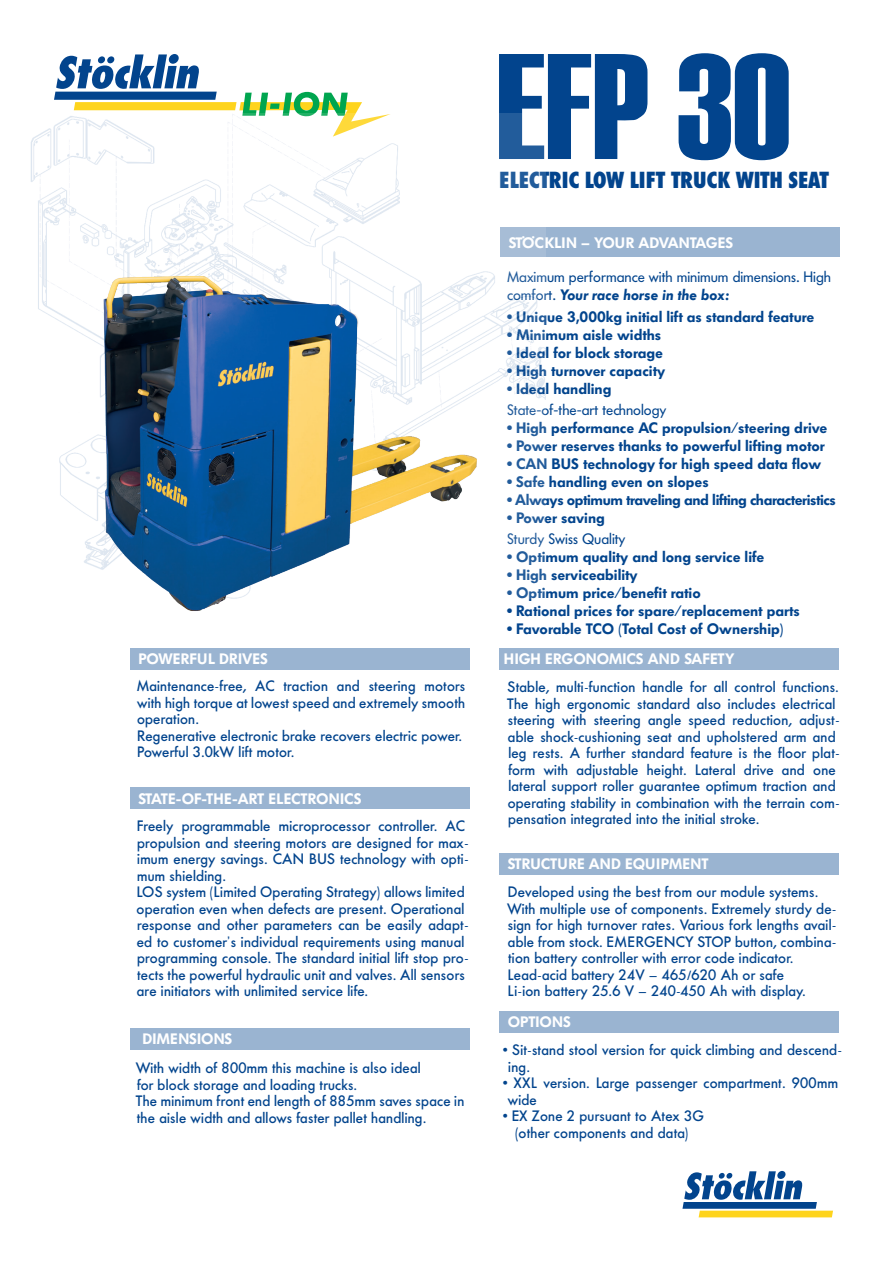
<style>
.page{position:relative;width:893px;height:1263px;background:#fff}
.page>*{position:absolute;margin:0;border:0;box-sizing:border-box;transform-origin:0 0}
.t1{font:150px "Haettenschweiler";color:#02448d}
.t2{font:800 22.95px "Futura Condensed BQ";color:#02448d}
.t3{font:500 15px/16.5px "Futura BQ";color:#02448d}
.t4{font:600 15px "Futura BQ";color:#02448d}
.t5{font:15px/18px "Futura BQ";color:#02448d}
.t6{font:600 15px "Futura BQ";color:#fff}
.t7{font:600 15px "Futura BQ";letter-spacing:-.025em;color:#02448d}
.t8{font:600 15px "Futura BQ";letter-spacing:.02em;color:#fff}
.s1{font-weight:600;font-style:italic}
</style>
<div class="page">
<svg style="left:682px;top:1171px;width:151px;height:46px"></svg>
<div style="left:501px;top:227px;width:339px;height:30px;background:#9ab4d1"></div>
<div style="left:500px;top:853px;width:339px;height:21px;background:#9ab4d1"></div>
<div style="left:500px;top:648px;width:339px;height:21px;background:#9ab4d1"></div>
<div style="left:130px;top:1028px;width:340px;height:21px;background:#9ab4d1"></div>
<div style="left:130px;top:787px;width:340px;height:22px;background:#9ab4d1"></div>
<div style="left:130px;top:648px;width:340px;height:21px;background:#9ab4d1"></div>
<div style="left:500px;top:1011px;width:339px;height:21px;background:#9ab4d1"></div>
<svg style="left:54px;top:54px;width:308px;height:60px"></svg>
<img style="left:31px;top:114px;width:514px;height:393px">
<img style="left:75px;top:213px;width:438px;height:398px">
<p class="t8" style="left:138px;top:650px;width:131px">POWERFUL DRIVES</p>
<p class="t3" style="left:137px;top:678px;width:330px">Maintenance-free, AC traction and steering motors with high torque at lowest speed and extremely smooth operation.<br>Regenerative electronic brake recovers electric power.<br>Powerful 3.0kW lift motor.</p>
<p class="t6" style="left:138px;top:789px;width:225px">STATE-OF-THE-ART ELECTRONICS</p>
<p class="t3" style="left:137px;top:818px;width:333px">Freely programmable microprocessor controller. AC propulsion and steering motors are designed for max&shy;imum energy savings. CAN BUS technology with opti&shy;mum shielding.<br>LOS system (Limited Operating Strategy) allows limited operation even when defects are present. Operational response and other parameters can be easily adapt&shy;ed to customer’s individual requirements using manual programming console. The standard initial lift stop pro&shy;tects the powerful hydraulic unit and valves. All sensors are initiators with unlimited service life.</p>
<p class="t6" style="left:142px;top:1030px;width:92px">DIMENSIONS</p>
<p class="t3" style="left:136px;top:1060px;width:330px">With width of 800mm this machine is also ideal<br>for block storage and loading trucks.<br>The minimum front end length of 885mm saves space in the aisle width and allows faster pallet handling.</p>
<h1 class="t1" style="left:496px;top:21px;width:295px">EFP 30</h1>
<h2 class="t2" style="left:500px;top:167px;width:331px">ELECTRIC LOW LIFT TRUCK WITH SEAT</h2>
<p class="t6" style="left:509px;top:234px;width:226px">STÖCKLIN – YOUR ADVANTAGES</p>
<p class="t5" style="left:507px;top:268px;width:325px">Maximum performance with minimum dimensions. High comfort. <span class="s1">Your race horse in the box:</span></p>
<p class="t4" style="left:507px;top:308px;width:309px">• Unique 3,000kg initial lift as standard feature</p>
<p class="t4" style="left:507px;top:326px;width:156px">• Minimum aisle widths</p>
<p class="t4" style="left:507px;top:344px;width:157px">• Ideal for block storage</p>
<p class="t4" style="left:507px;top:362px;width:160px">• High turnover capacity</p>
<p class="t4" style="left:507px;top:380px;width:106px">• Ideal handling</p>
<p class="t5" style="left:507px;top:401px;width:161px">State-of-the-art technology</p>
<p class="t4" style="left:507px;top:419px;width:322px">• High performance AC propulsion/steering drive</p>
<p class="t4" style="left:507px;top:437px;width:319px">• Power reserves thanks to powerful lifting motor</p>
<p class="t4" style="left:507px;top:455px;width:316px">• CAN BUS technology for high speed data flow</p>
<p class="t4" style="left:507px;top:473px;width:203px">• Safe handling even on slopes</p>
<p class="t7" style="left:507px;top:491px;width:330px">• Always optimum traveling and lifting characteristics</p>
<p class="t4" style="left:507px;top:509px;width:99px">• Power saving</p>
<p class="t5" style="left:507px;top:530px;width:120px">Sturdy Swiss Quality</p>
<p class="t4" style="left:507px;top:548px;width:259px">• Optimum quality and long service life</p>
<p class="t4" style="left:507px;top:566px;width:132px">• High serviceability</p>
<p class="t4" style="left:507px;top:584px;width:195px">• Optimum price/benefit ratio</p>
<p class="t4" style="left:507px;top:602px;width:294px">• Rational prices for spare/replacement parts</p>
<p class="t4" style="left:507px;top:620px;width:278px">• Favorable TCO (Total Cost of Ownership)</p>
<p class="t6" style="left:504px;top:650px;width:232px">HIGH ERGONOMICS AND SAFETY</p>
<p class="t3" style="left:507px;top:679px;width:334px">Stable, multi-function handle for all control functions.<br>The high ergonomic standard also includes electrical steering with steering angle speed reduction, adjust&shy;able shock-cushioning seat and upholstered arm and leg rests. A further standard feature is the floor plat&shy;form with adjustable height. Lateral drive and one lateral support roller guarantee optimum traction and operating stability in combination with the terrain com&shy;pensation integrated into the initial stroke.</p>
<p class="t6" style="left:508px;top:855px;width:202px">STRUCTURE AND EQUIPMENT</p>
<p class="t3" style="left:507px;top:884px;width:331px">Developed using the best from our module systems.<br>With multiple use of components. Extremely sturdy de&shy;sign for high turnover rates. Various fork lengths avail&shy;able from stock. EMERGENCY STOP button, combina&shy;tion battery controller with error code indicator.<br>Lead-acid battery 24V – 465/620 Ah or safe<br>Li-ion battery 25.6 V – 240-450 Ah with display.</p>
<p class="t6" style="left:508px;top:1013px;width:65px">OPTIONS</p>
<p class="t3" style="left:508px;top:1042px;width:335px;text-indent:-5px">• Sit-stand stool version for quick climbing and descend&shy;ing.</p>
<p class="t3" style="left:508px;top:1075px;width:332px;text-indent:-5px">• XXL version. Large passenger compartment. 900mm wide</p>
<p class="t3" style="left:503px;top:1108px;width:203px;text-align:center">• EX Zone 2 pursuant to Atex 3G (other components and data)</p>
</div>
